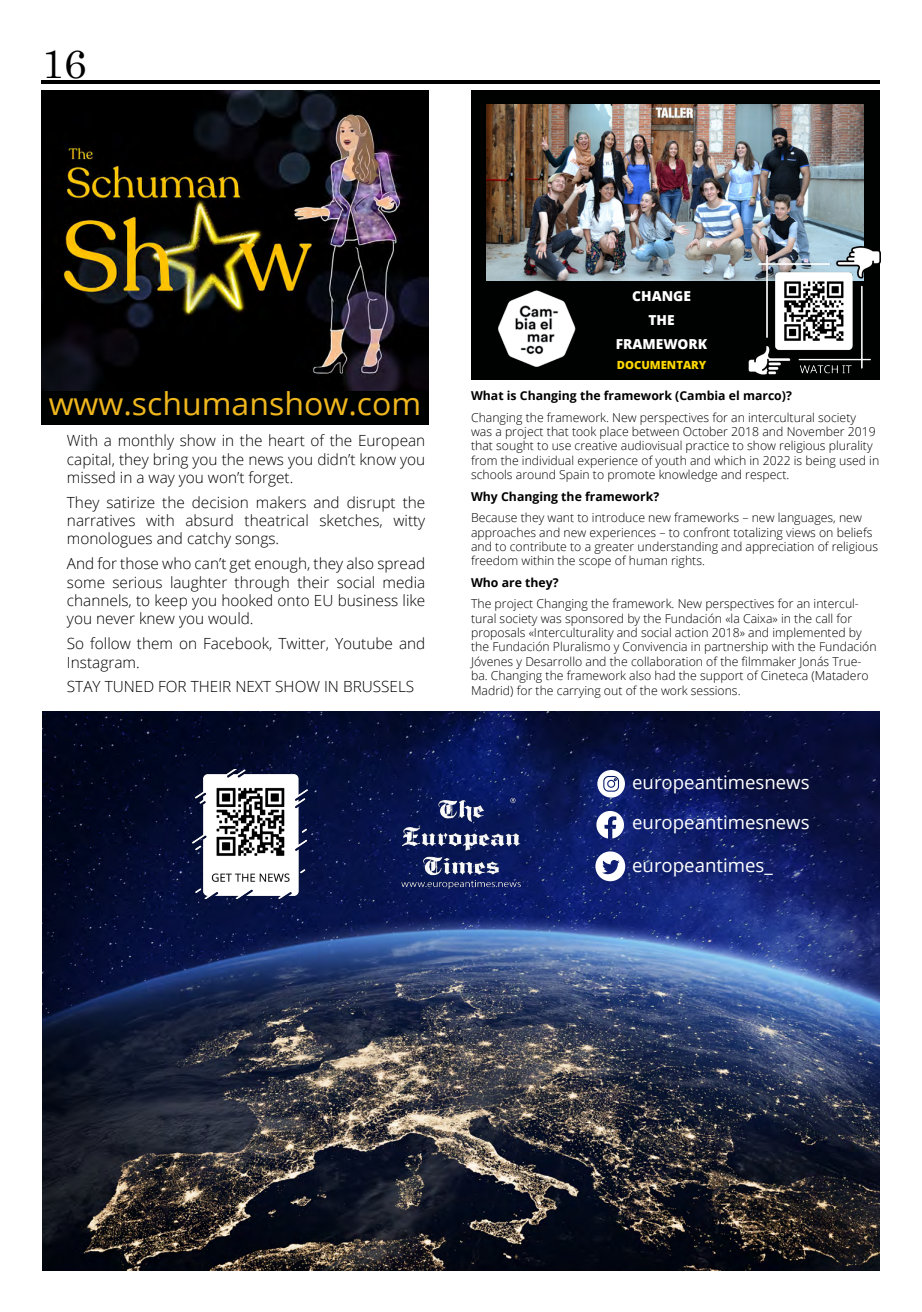
<style>
.page{position:relative;width:922px;height:1312px;background:#fff}
.page>*{position:absolute;margin:0;border:0;box-sizing:border-box;transform-origin:0 0}
.t1{font:40px "Century Schoolbook";color:#000}
.t2{font:31.25px "Open Sans";color:#efb71d}
.t3{font:18.62px "Open Sans";color:#fff}
.t4{font:300 15.38px/18.4px "Open Sans";color:#000;text-align:justify}
.t5{font:800 13.75px/23.6px "Open Sans";color:#fff;text-align:center}
.t6{font:300 12.25px/14.4px "Open Sans";color:#000}
.t7{font:700 12.25px "Open Sans";color:#000}
.t8{font:800 11.25px "Open Sans";color:#fdd900}
</style>
<div class="page">
<div style="left:471px;top:90px;width:408px;height:290px;background:#000101"></div>
<hr style="left:42px;top:81px;width:837px;height:3px;background:#000">
<img style="left:41px;top:90px;width:387px;height:301px">
<div style="left:41px;top:391px;width:387px;height:34px;background:#000101"></div>
<img style="left:42px;top:711px;width:837px;height:559px">
<svg style="left:597px;top:769px;width:27px;height:28px"></svg>
<svg style="left:595px;top:851px;width:30px;height:30px"></svg>
<svg style="left:596px;top:810px;width:27px;height:28px"></svg>
<img style="left:192px;top:769px;width:115px;height:129px">
<img style="left:486px;top:105px;width:377px;height:175px">
<img style="left:498px;top:291px;width:78px;height:75px">
<img style="left:747px;top:246px;width:133px;height:129px">
<img style="left:397px;top:771px;width:128px;height:138px">
<h1 class="t1" style="left:42px;top:30px;width:46px">16</h1>
<h2 class="t2" style="left:49px;top:382px;width:374px">www.schumanshow.com</h2>
<p class="t4" style="left:67px;top:431px;width:360px">With a monthly show in the heart of the European capital, they bring you the news you didn’t know you missed in a way you won’t forget.</p>
<p class="t4" style="left:67px;top:492px;width:360px">They satirize the decision makers and disrupt the narratives with absurd theatrical sketches, witty monologues and catchy songs.</p>
<p class="t4" style="left:67px;top:554px;width:360px">And for those who can’t get enough, they also spread some serious laughter through their social media channels, to keep you hooked onto EU business like you never knew you would.</p>
<p class="t4" style="left:67px;top:633px;width:360px">So follow them on Facebook, Twitter, Youtube and<br>Instagram.</p>
<p class="t4" style="left:67px;top:677px;width:349px">STAY TUNED FOR THEIR NEXT SHOW IN BRUSSELS</p>
<p class="t5" style="left:615px;top:284px;width:93px">CHANGE<br>THE<br>FRAMEWORK</p>
<p class="t8" style="left:616px;top:356px;width:91px">DOCUMENTARY</p>
<p class="t7" style="left:471px;top:387px;width:322px">What is Changing the framework (Cambia el marco)?</p>
<p class="t6" style="left:471px;top:409px;width:409px">Changing the framework. New perspectives for an intercultural society was a project that took place between October 2018 and November 2019 that sought to use creative audiovisual practice to show religious plurality from the individual experience of youth and which in 2022 is being used in schools around Spain to promote knowledge and respect.</p>
<p class="t7" style="left:471px;top:487px;width:189px">Why Changing the framework?</p>
<p class="t6" style="left:471px;top:510px;width:408px">Because they want to introduce new frameworks – new languages, new approaches and new experiences – to confront totalizing views on beliefs and to contribute to a greater understanding and appreciation of religious freedom within the scope of human rights.</p>
<p class="t7" style="left:471px;top:573px;width:89px">Who are they?</p>
<p class="t6" style="left:471px;top:596px;width:407px">The project Changing the framework. New perspectives for an intercul&shy;tural society was sponsored by the Fundación «la Caixa» in the call for proposals «Interculturality and social action 2018» and implemented by the Fundación Pluralismo y Convivencia in partnership with the Fundación Jóvenes y Desarrollo and the collaboration of the filmmaker Jonás True&shy;ba. Changing the framework also had the support of Cineteca (Matadero Madrid) for the carrying out of the work sessions.</p>
<h3 class="t3" style="left:632px;top:769px;width:179px">europeantimesnews</h3>
<h3 class="t3" style="left:632px;top:809px;width:179px">europeantimesnews</h3>
<h3 class="t3" style="left:632px;top:852px;width:142px">europeantimes_</h3>
</div>
